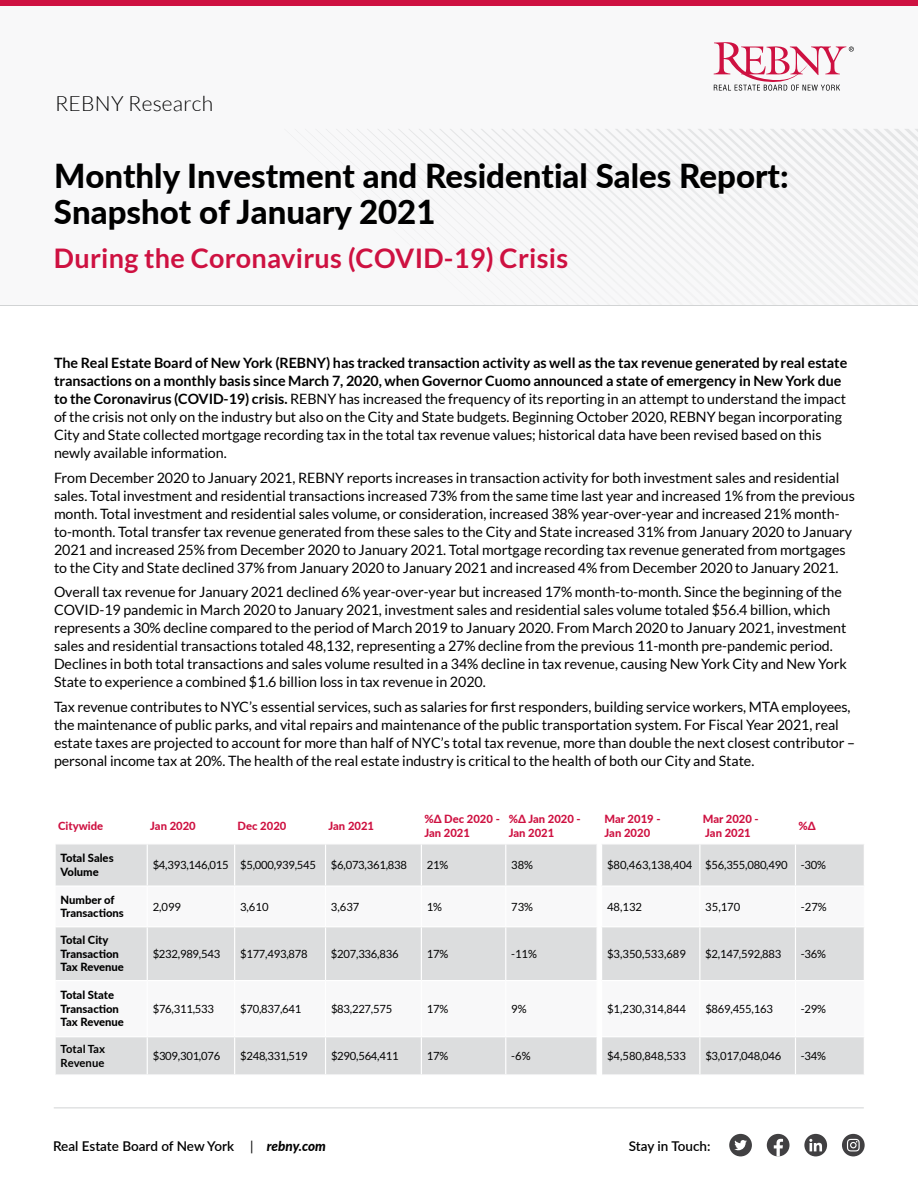
<style>
.page{position:relative;width:918px;height:1188px;background:#fff}
.page>*{position:absolute;margin:0;border:0;box-sizing:border-box;transform-origin:0 0}
.t1{font:800 33px/36px "Lato";color:#000}
.t2{font:700 27px "Lato";letter-spacing:.01em;color:#ce1141}
.t3{font:300 21px "Lato";letter-spacing:.01em;color:#000}
.t4{font:14.25px/18px "Lato";letter-spacing:-.005em;color:#000}
.t5{font:600 13.5px "Lato";color:#000}
.t6{font:11.25px "Lato";letter-spacing:-.02em;color:#000}
.t7{font:800 11.25px/13.5px "Lato";color:#000}
.t8{font:800 11.25px/14.9px "Lato";color:#ce1141}
.t9{font:11.25px "Lato";color:#000}
.t10{font:700 11.25px/13.5px "Lato";color:#000}
.s1{font-weight:700}
.s2{font-weight:400}
.s3{font-weight:800;font-style:italic}
</style>
<div class="page">
<div style="left:729px;top:1134px;width:23px;height:22px;background:#414042;border-radius:50%"></div>
<svg style="left:734px;top:1140px;width:13px;height:10px"></svg>
<div style="left:804px;top:1134px;width:23px;height:22px;background:#414042;border-radius:50%"></div>
<svg style="left:809px;top:1139px;width:13px;height:12px"></svg>
<div style="left:842px;top:1134px;width:23px;height:22px;background:#414042;border-radius:50%"></div>
<svg style="left:847px;top:1139px;width:13px;height:12px"></svg>
<div style="left:767px;top:1134px;width:23px;height:22px;background:#414042;border-radius:50%"></div>
<svg style="left:774px;top:1139px;width:9px;height:18px"></svg>
<div style="left:0;top:4px;width:918px;height:301px;background:#f8f8f9"></div>
<svg style="left:319px;top:129px;width:599px;height:115px"></svg>
<hr style="left:0;top:305px;width:918px;height:1px;background:#d1d3d4">
<svg style="left:714px;top:42px;width:140px;height:49px"></svg>
<div style="left:0;top:0;width:918px;height:6px;background:#ce1141"></div>
<hr style="left:54px;top:1108px;width:810px;height:1px;background:#d1d3d4">
<div style="left:56px;top:844px;width:808px;height:42px;background:#dcddde"></div>
<div style="left:56px;top:927px;width:808px;height:53px;background:#dcddde"></div>
<hr style="left:147px;top:844px;width:1px;height:42px;background:#fff">
<hr style="left:234px;top:844px;width:1px;height:42px;background:#fff">
<hr style="left:325px;top:844px;width:1px;height:42px;background:#fff">
<hr style="left:421px;top:844px;width:1px;height:42px;background:#fff">
<hr style="left:505px;top:844px;width:1px;height:42px;background:#fff">
<hr style="left:597px;top:844px;width:1px;height:42px;background:#fff">
<hr style="left:601px;top:844px;width:1px;height:42px;background:#fff">
<hr style="left:699px;top:844px;width:1px;height:42px;background:#fff">
<hr style="left:795px;top:844px;width:1px;height:42px;background:#fff">
<hr style="left:147px;top:927px;width:1px;height:53px;background:#fff">
<hr style="left:234px;top:927px;width:1px;height:53px;background:#fff">
<hr style="left:325px;top:927px;width:1px;height:53px;background:#fff">
<hr style="left:421px;top:927px;width:1px;height:53px;background:#fff">
<hr style="left:505px;top:927px;width:1px;height:53px;background:#fff">
<hr style="left:597px;top:927px;width:1px;height:53px;background:#fff">
<hr style="left:601px;top:927px;width:1px;height:53px;background:#fff">
<hr style="left:699px;top:927px;width:1px;height:53px;background:#fff">
<hr style="left:795px;top:927px;width:1px;height:53px;background:#fff">
<div style="left:55px;top:1037px;width:809px;height:38px;background:#dcddde"></div>
<hr style="left:602px;top:1074px;width:98px;height:2px;background:#fff">
<hr style="left:700px;top:1074px;width:95px;height:2px;background:#fff">
<hr style="left:795px;top:1074px;width:70px;height:2px;background:#fff">
<h3 class="t3" style="left:55px;top:92px;width:160px">REBNY Research</h3>
<h1 class="t1" style="left:54px;top:157px;width:736px">Monthly Investment and Residential Sales Report:<br>Snapshot of January 2021</h1>
<h2 class="t2" style="left:54px;top:242px;width:516px">During the Coronavirus (COVID-19) Crisis</h2>
<p class="t4" style="left:54px;top:354px;width:795px"><span class="s1">The Real Estate Board of New York (REBNY) has tracked transaction activity as well as the tax revenue generated by real estate transactions on a monthly basis since March 7, 2020, when Governor Cuomo announced a state of emergency in New York due to the Coronavirus (COVID-19) crisis.</span> REBNY has increased the frequency of its reporting in an attempt to understand the impact of the crisis not only on the industry but also on the City and State budgets. Beginning October 2020, REBNY began incorporating City and State collected mortgage recording tax in the total tax revenue values; historical data have been revised based on this newly available information.</p>
<p class="t4" style="left:54px;top:468px;width:802px">From December 2020 to January 2021, REBNY reports increases in transaction activity for both investment sales and residential sales. Total investment and residential transactions increased 73% from the same time last year and increased 1% from the previous month. Total investment and residential sales volume, or consideration, increased 38% year-over-year and increased 21% month&shy;to-month. Total transfer tax revenue generated from these sales to the City and State increased 31% from January 2020 to January 2021 and increased 25% from December 2020 to January 2021. Total mortgage recording tax revenue generated from mortgages to the City and State declined 37% from January 2020 to January 2021 and increased 4% from December 2020 to January 2021.</p>
<p class="t4" style="left:54px;top:583px;width:794px">Overall tax revenue for January 2021 declined 6% year-over-year but increased 17% month-to-month. Since the beginning of the COVID-19 pandemic in March 2020 to January 2021, investment sales and residential sales volume totaled $56.4 billion, which represents a 30% decline compared to the period of March 2019 to January 2020. From March 2020 to January 2021, investment sales and residential transactions totaled 48,132, representing a 27% decline from the previous 11-month pre-pandemic period.<br>Declines in both total transactions and sales volume resulted in a 34% decline in tax revenue, causing New York City and New York State to experience a combined $1.6 billion loss in tax revenue in 2020.</p>
<p class="t4" style="left:54px;top:698px;width:803px">Tax revenue contributes to NYC’s essential services, such as salaries for first responders, building service workers, MTA employees, the maintenance of public parks, and vital repairs and maintenance of the public transportation system. For Fiscal Year 2021, real estate taxes are projected to account for more than half of NYC’s total tax revenue, more than double the next closest contributor – personal income tax at 20%. The health of the real estate industry is critical to the health of both our City and State.</p>
<p class="t8" style="left:58px;top:818px;width:47px">Citywide</p>
<p class="t8" style="left:150px;top:818px;width:47px">Jan 2020</p>
<p class="t8" style="left:238px;top:818px;width:50px">Dec 2020</p>
<p class="t8" style="left:329px;top:818px;width:47px">Jan 2021</p>
<p class="t8" style="left:424px;top:811px;width:77px">%∆ Dec 2020 -<br>Jan 2021</p>
<p class="t8" style="left:509px;top:811px;width:74px">%∆ Jan 2020 -<br>Jan 2021</p>
<p class="t8" style="left:605px;top:811px;width:57px">Mar 2019 -<br>Jan 2020</p>
<p class="t8" style="left:703px;top:811px;width:57px">Mar 2020 -<br>Jan 2021</p>
<p class="t8" style="left:799px;top:818px;width:19px">%∆</p>
<p class="t7" style="left:61px;top:851px;width:55px">Total Sales<br>Volume</p>
<p class="t6" style="left:153px;top:859px;width:165px">$4,393,146,015 $5,000,939,545</p>
<p class="t6" style="left:331px;top:859px;width:78px">$6,073,361,838</p>
<p class="t6" style="left:427px;top:859px;width:23px">21%</p>
<p class="t6" style="left:511px;top:859px;width:23px">38%</p>
<p class="t6" style="left:607px;top:859px;width:221px">$80,463,138,404 $56,355,080,490 -30%</p>
<p class="t7" style="left:61px;top:893px;width:65px">Number of<br>Transactions</p>
<p class="t6" style="left:153px;top:900px;width:30px">2,099</p>
<p class="t6" style="left:240px;top:900px;width:30px">3,610</p>
<p class="t6" style="left:331px;top:900px;width:30px">3,637</p>
<p class="t6" style="left:427px;top:900px;width:17px">1%</p>
<p class="t6" style="left:511px;top:900px;width:23px">73%</p>
<p class="t6" style="left:607px;top:900px;width:37px">48,132</p>
<p class="t6" style="left:705px;top:900px;width:37px">35,170</p>
<p class="t6" style="left:801px;top:900px;width:27px">-27%</p>
<p class="t7" style="left:61px;top:933px;width:65px">Total City<br>Transaction<br>Tax Revenue</p>
<p class="t6" style="left:153px;top:948px;width:69px">$232,989,543</p>
<p class="t6" style="left:240px;top:948px;width:69px">$177,493,878</p>
<p class="t6" style="left:331px;top:948px;width:69px">$207,336,836</p>
<p class="t6" style="left:427px;top:948px;width:23px">17%</p>
<p class="t6" style="left:511px;top:948px;width:27px">-11%</p>
<p class="t9" style="left:607px;top:948px;width:80px">$3,350,533,689</p>
<p class="t6" style="left:705px;top:948px;width:78px">$2,147,592,883</p>
<p class="t6" style="left:801px;top:948px;width:27px">-36%</p>
<p class="t7" style="left:61px;top:988px;width:65px">Total State<br>Transaction<br>Tax Revenue</p>
<p class="t6" style="left:153px;top:1003px;width:63px">$76,311,533</p>
<p class="t6" style="left:240px;top:1003px;width:63px">$70,837,641</p>
<p class="t6" style="left:331px;top:1003px;width:63px">$83,227,575</p>
<p class="t6" style="left:427px;top:1003px;width:23px">17%</p>
<p class="t6" style="left:511px;top:1003px;width:17px">9%</p>
<p class="t9" style="left:607px;top:1003px;width:80px">$1,230,314,844</p>
<p class="t6" style="left:705px;top:1003px;width:69px">$869,455,163</p>
<p class="t6" style="left:801px;top:1003px;width:27px">-29%</p>
<p class="t10" style="left:61px;top:1042px;width:46px">Total Tax<br>Revenue</p>
<p class="t6" style="left:153px;top:1050px;width:69px">$309,301,076</p>
<p class="t6" style="left:240px;top:1050px;width:69px">$248,331,519</p>
<p class="t6" style="left:331px;top:1050px;width:69px">$290,564,411</p>
<p class="t6" style="left:427px;top:1050px;width:23px">17%</p>
<p class="t6" style="left:511px;top:1050px;width:21px">-6%</p>
<p class="t9" style="left:607px;top:1050px;width:80px">$4,580,848,533</p>
<p class="t6" style="left:705px;top:1050px;width:78px">$3,017,048,046</p>
<p class="t6" style="left:801px;top:1050px;width:27px">-34%</p>
<p class="t5" style="left:53px;top:1136px;width:274px">Real Estate Board of New York <span class="s2">|</span> <span class="s3">rebny.com</span></p>
<p class="t5" style="left:629px;top:1136px;width:83px">Stay in Touch:</p>
</div>
